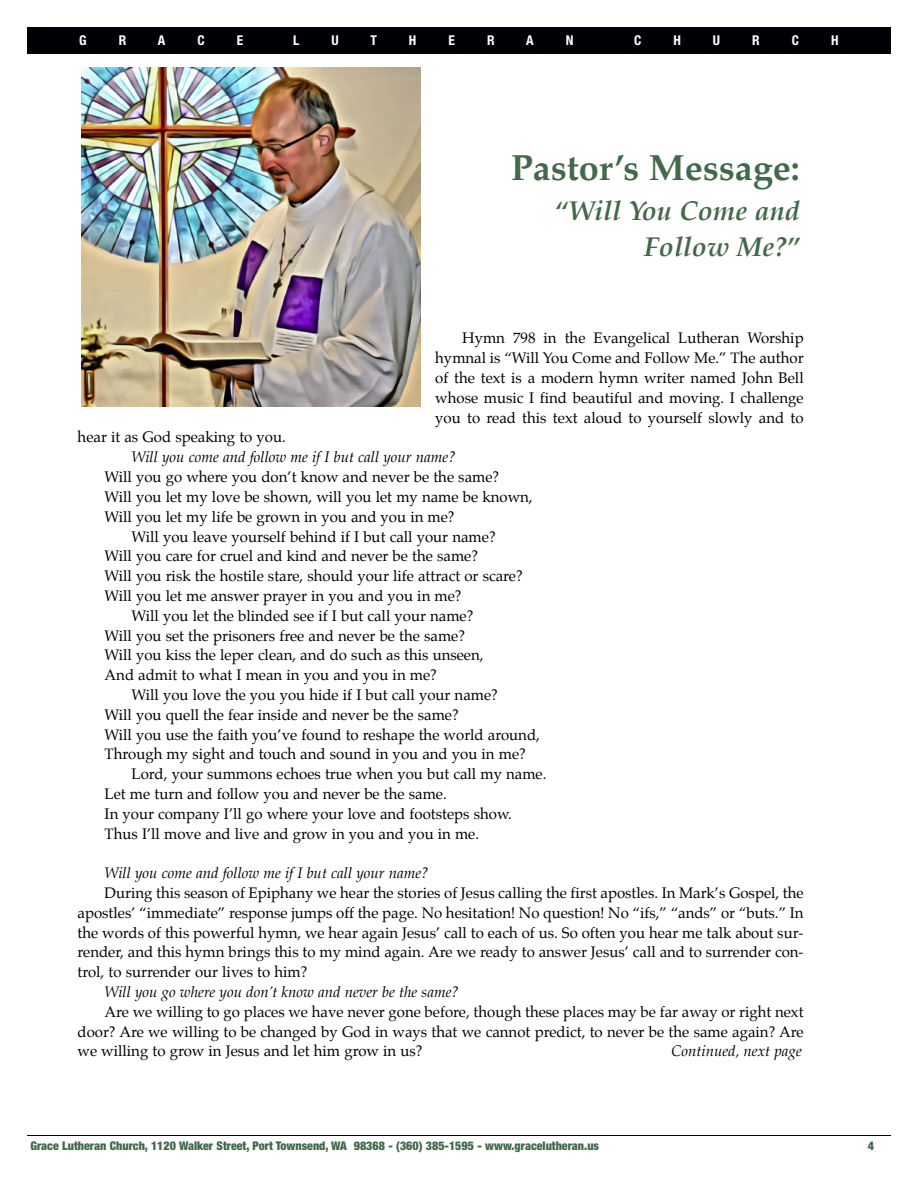
<style>
.page{position:relative;width:918px;height:1188px;background:#fff}
.page>*{position:absolute;margin:0;border:0;box-sizing:border-box;transform-origin:0 0}
.t1{font:700 36px "Palatino";color:#42694a}
.t2{font:italic 700 27px/35.7px "Palatino";color:#42694a;text-align:right}
.t3{font:15px/19.8px "Palatino";color:#000006;text-align:justify}
.t4{font:italic 15px "Palatino";color:#000006}
.t5{font:700 condensed 13.5px "Helvetica Neue";color:#fff}
.t6{font:900 condensed 12px "Helvetica Neue";color:#42694a}
</style>
<div class="page">
<hr style="left:27px;top:1135px;width:864px;height:1px;background:#000006">
<div style="left:27px;top:27px;width:864px;height:26px;background:#000006"></div>
<img style="left:81px;top:68px;width:339px;height:339px">
<p class="t5" style="left:79px;top:29px;width:9px">G</p>
<p class="t5" style="left:119px;top:29px;width:9px">R</p>
<p class="t5" style="left:158px;top:29px;width:9px">A</p>
<p class="t5" style="left:197px;top:29px;width:9px">C</p>
<p class="t5" style="left:237px;top:29px;width:8px">E</p>
<p class="t5" style="left:293px;top:29px;width:8px">L</p>
<p class="t5" style="left:332px;top:29px;width:9px">U</p>
<p class="t5" style="left:370px;top:29px;width:8px">T</p>
<p class="t5" style="left:409px;top:29px;width:9px">H</p>
<p class="t5" style="left:449px;top:29px;width:8px">E</p>
<p class="t5" style="left:487px;top:29px;width:9px">R</p>
<p class="t5" style="left:526px;top:29px;width:9px">A</p>
<p class="t5" style="left:566px;top:29px;width:9px">N</p>
<p class="t5" style="left:634px;top:29px;width:9px">C</p>
<p class="t5" style="left:673px;top:29px;width:9px">H</p>
<p class="t5" style="left:713px;top:29px;width:9px">U</p>
<p class="t5" style="left:752px;top:29px;width:9px">R</p>
<p class="t5" style="left:792px;top:29px;width:9px">C</p>
<p class="t5" style="left:831px;top:29px;width:9px">H</p>
<h1 class="t1" style="left:511px;top:150px;width:290px">Pastor’s Message:</h1>
<h2 class="t2" style="left:554px;top:195px;width:247px">“Will You Come and<br>Follow Me?”</h2>
<p class="t3" style="left:435px;top:330px;width:370px;text-indent:27px">Hymn 798 in the Evangelical Lutheran Worship hymnal is “Will You Come and Follow Me.” The author of the text is a modern hymn writer named John Bell whose music I find beautiful and moving. I challenge you to read this text aloud to yourself slowly and to</p>
<p class="t3" style="left:78px;top:429px;width:210px">hear it as God speaking to you.</p>
<p class="t4" style="left:132px;top:450px;width:326px">Will you come and follow me if I but call your name?</p>
<p class="t3" style="left:105px;top:468px;width:396px">Will you go where you don’t know and never be the same?</p>
<p class="t3" style="left:105px;top:488px;width:430px">Will you let my love be shown, will you let my name be known,</p>
<p class="t3" style="left:105px;top:508px;width:352px">Will you let my life be grown in you and you in me?</p>
<p class="t3" style="left:132px;top:528px;width:366px">Will you leave yourself behind if I but call your name?</p>
<p class="t3" style="left:105px;top:547px;width:375px">Will you care for cruel and kind and never be the same?</p>
<p class="t3" style="left:105px;top:567px;width:420px">Will you risk the hostile stare, should your life attract or scare?</p>
<p class="t3" style="left:105px;top:587px;width:359px">Will you let me answer prayer in you and you in me?</p>
<p class="t3" style="left:132px;top:607px;width:343px">Will you let the blinded see if I but call your name?</p>
<p class="t3" style="left:105px;top:627px;width:362px">Will you set the prisoners free and never be the same?</p>
<p class="t3" style="left:105px;top:646px;width:381px">Will you kiss the leper clean, and do such as this unseen,</p>
<p class="t3" style="left:105px;top:666px;width:334px">And admit to what I mean in you and you in me?</p>
<p class="t3" style="left:132px;top:686px;width:368px">Will you love the you you hide if I but call your name?</p>
<p class="t3" style="left:105px;top:706px;width:356px">Will you quell the fear inside and never be the same?</p>
<p class="t3" style="left:105px;top:726px;width:437px">Will you use the faith you’ve found to reshape the world around,</p>
<p class="t3" style="left:105px;top:745px;width:423px">Through my sight and touch and sound in you and you in me?</p>
<p class="t3" style="left:132px;top:765px;width:416px">Lord, your summons echoes true when you but call my name.</p>
<p class="t3" style="left:105px;top:785px;width:344px">Let me turn and follow you and never be the same.</p>
<p class="t3" style="left:105px;top:805px;width:409px">In your company I’ll go where your love and footsteps show.</p>
<p class="t3" style="left:105px;top:825px;width:376px">Thus I’ll move and live and grow in you and you in me.</p>
<p class="t4" style="left:105px;top:866px;width:326px">Will you come and follow me if I but call your name?</p>
<p class="t3" style="left:78px;top:884px;width:728px;text-indent:27px">During this season of Epiphany we hear the stories of Jesus calling the first apostles. In Mark’s Gospel, the apostles’ “immediate” response jumps off the page. No hesitation! No question! No “ifs,” “ands” or “buts.” In the words of this powerful hymn, we hear again Jesus’ call to each of us. So often you hear me talk about sur&shy;render, and this hymn brings this to my mind again. Are we ready to answer Jesus’ call and to surrender con&shy;trol, to surrender our lives to him?</p>
<p class="t4" style="left:105px;top:985px;width:356px">Will you go where you don’t know and never be the same?</p>
<p class="t3" style="left:78px;top:1003px;width:728px;text-indent:27px">Are we willing to go places we have never gone before, though these places may be far away or right next door? Are we willing to be changed by God in ways that we cannot predict, to never be the same again? Are we willing to grow in Jesus and let him grow in us?</p>
<p class="t4" style="left:672px;top:1044px;width:132px">Continued, next page</p>
<p class="t6" style="left:30px;top:1136px;width:570px">Grace Lutheran Church, 1120 Walker Street, Port Townsend, WA 98368 - (360) 385-1595 - www.gracelutheran.us</p>
<p class="t6" style="left:868px;top:1136px;width:8px">4</p>
</div>
